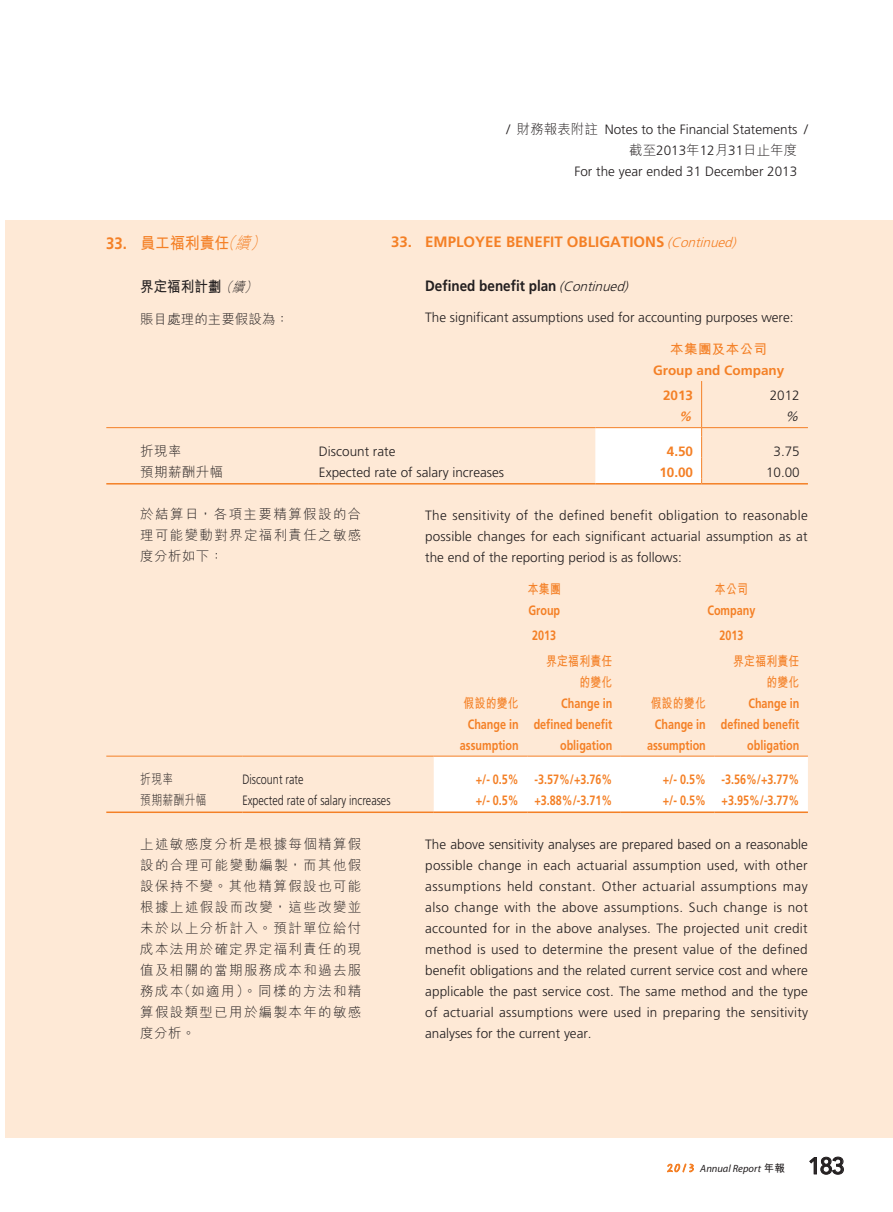
<style>
.page{position:relative;width:893px;height:1212px;background:#fff}
.page>*{position:absolute;margin:0;border:0;box-sizing:border-box;transform-origin:0 0}
._8__標題-C{font:700 16.5px "M Hei HK";color:#f48026;scale:.9 1}
._3__標題{font:700 15px "Frutiger LT Std";color:#f48026}
._4__副標題{font:700 15px "Frutiger LT Std";color:#231f20;scale:.9 1}
._4__副標題-2{font:700 15px "M Hei HK";color:#231f20;scale:.9 1}
._1__內文{font:300 13.5px/21px "Frutiger LT Std";color:#231f20;text-align:justify}
._6__內文-C{font:300 13.5px/21px "M Hei HK";letter-spacing:.1em;color:#231f20;text-align:justify}
._1__內文-2{font:700 13.5px "Frutiger LT Std";color:#f48026;scale:.8 1}
._1__內文-3{font:300 13.5px "Frutiger LT Std";color:#231f20;scale:.8 1}
._6__內文-C-2{font:700 13.5px "M Hei HK";letter-spacing:.03em;color:#f48026;scale:.8 1}
._1__內文-4{font:700 13.5px "Frutiger LT Std";color:#f48026}
._8__標題-C-2{font:300 13.5px "M Hei HK";color:#231f20}
._6__內文-C-3{font:300 13.5px "M Hei HK";letter-spacing:.1em;color:#231f20;scale:.8 1}
._6__內文-C-4{font:700 13.5px "M Hei HK";letter-spacing:.03em;color:#f48026}
._1__內文-5{font:italic 700 13.5px "Frutiger LT Std";color:#f48026}
._1__內文-6{font:italic 300 13.5px "Frutiger LT Std";color:#231f20}
.t1{font:italic 10.5px "Myriad Pro";color:#231f20}
.s1{font-family:"Frutiger LT Std"}
.s2{font-weight:300;font-style:italic}
.s3{font-weight:300;font-style:italic;font-size:13.5px}
.s4{font-family:"M Hei HK"}
.s5{font-family:"M Banquet PHK";font-weight:500;font-style:normal;font-size:15px;color:#f48026}
.s6{font-family:"M Hei HK";font-weight:700;font-style:normal}
.s7{font-family:"Avenir LT Std";font-weight:500;font-style:normal;font-size:23.25px}
</style>
<div class="page">
<div style="left:5px;top:220px;width:888px;height:917px;background:#fee9d6"></div>
<svg style="left:667px;top:1163px;width:27px;height:10px"></svg>
<svg style="left:809px;top:1156px;width:35px;height:19px"></svg>
<svg style="left:595px;top:381px;width:107px;height:102px"></svg>
<hr style="left:106px;top:427px;width:213px;height:1px;background:#f48026">
<hr style="left:319px;top:427px;width:276px;height:1px;background:#f48026">
<hr style="left:595px;top:427px;width:106px;height:1px;background:#f48026">
<hr style="left:702px;top:427px;width:106px;height:1px;background:#f48026">
<hr style="left:106px;top:483px;width:213px;height:1px;background:#f48026">
<hr style="left:319px;top:483px;width:276px;height:1px;background:#f48026">
<hr style="left:595px;top:483px;width:107px;height:1px;background:#f48026">
<hr style="left:702px;top:483px;width:106px;height:1px;background:#f48026">
<div style="left:434px;top:757px;width:374px;height:54px;background:#fff"></div>
<hr style="left:106px;top:756px;width:136px;height:1px;background:#f48026">
<hr style="left:242px;top:756px;width:192px;height:1px;background:#f48026">
<hr style="left:434px;top:756px;width:93px;height:1px;background:#f48026">
<hr style="left:527px;top:756px;width:94px;height:1px;background:#f48026">
<hr style="left:621px;top:756px;width:93px;height:1px;background:#f48026">
<hr style="left:714px;top:756px;width:94px;height:1px;background:#f48026">
<hr style="left:106px;top:811px;width:136px;height:2px;background:#f48026">
<hr style="left:242px;top:811px;width:192px;height:2px;background:#f48026">
<hr style="left:434px;top:811px;width:93px;height:2px;background:#f48026">
<hr style="left:527px;top:811px;width:94px;height:2px;background:#f48026">
<hr style="left:621px;top:811px;width:93px;height:2px;background:#f48026">
<hr style="left:714px;top:811px;width:94px;height:2px;background:#f48026">
<p class="_8__標題-C" style="left:106px;top:231px;width:183px"><span class="s1">33.</span> 員工福利責任<span class="s2">（續）</span></p>
<p class="_4__副標題-2" style="left:140px;top:276px;width:134px">界定福利計劃<span class="s3">（續）</span></p>
<p class="_8__標題-C-2" style="left:140px;top:312px;width:150px">賬目處理的主要假設為：</p>
<p class="_1__內文" style="left:506px;top:119px;width:303px">/ <span class="s4">財務報表附註</span> Notes to the Financial Statements /</p>
<p class="_6__內文-C" style="left:629px;top:140px;width:170px">截至<span class="s1">2013</span>年<span class="s1">12</span>月<span class="s1">31</span>日止年度</p>
<p class="_1__內文" style="left:574px;top:161px;width:224px">For the year ended 31 December 2013</p>
<p class="_3__標題" style="left:391px;top:233px;width:350px">33. EMPLOYEE BENEFIT OBLIGATIONS <span class="s3">(Continued)</span></p>
<p class="_4__副標題" style="left:425px;top:277px;width:231px">Defined benefit plan <span class="s3">(Continued)</span></p>
<p class="_1__內文" style="left:425px;top:307px;width:370px">The significant assumptions used for accounting purposes were:</p>
<p class="_6__內文-C-4" style="left:670px;top:339px;width:98px">本集團及本公司</p>
<p class="_1__內文-4" style="left:653px;top:362px;width:133px">Group and Company</p>
<p class="_1__內文-4" style="left:663px;top:388px;width:32px">2013</p>
<p class="_1__內文" style="left:770px;top:385px;width:32px">2012</p>
<p class="_1__內文-5" style="left:678px;top:409px;width:19px">%</p>
<p class="_1__內文-6" style="left:785px;top:409px;width:19px">%</p>
<p class="_6__內文-C" style="left:140px;top:440px;width:43px">折現率</p>
<p class="_1__內文" style="left:319px;top:441px;width:78px">Discount rate</p>
<p class="_1__內文-4" style="left:667px;top:443px;width:28px">4.50</p>
<p class="_1__內文" style="left:773px;top:441px;width:28px">3.75</p>
<p class="_6__內文-C" style="left:140px;top:461px;width:84px">預期薪酬升幅</p>
<p class="_1__內文" style="left:319px;top:462px;width:187px">Expected rate of salary increases</p>
<p class="_1__內文-4" style="left:659px;top:464px;width:35px">10.00</p>
<p class="_1__內文" style="left:766px;top:462px;width:35px">10.00</p>
<p class="_1__內文" style="left:425px;top:505px;width:384px">The sensitivity of the defined benefit obligation to reasonable possible changes for each significant actuarial assumption as at the end of the reporting period is as follows:</p>
<p class="_6__內文-C-2" style="left:528px;top:579px;width:43px">本集團</p>
<p class="_6__內文-C-2" style="left:715px;top:579px;width:43px">本公司</p>
<p class="_1__內文-2" style="left:528px;top:602px;width:41px">Group</p>
<p class="_1__內文-2" style="left:707px;top:602px;width:62px">Company</p>
<p class="_1__內文-2" style="left:532px;top:628px;width:32px">2013</p>
<p class="_1__內文-2" style="left:719px;top:628px;width:32px">2013</p>
<p class="_6__內文-C-2" style="left:546px;top:651px;width:84px">界定福利責任</p>
<p class="_6__內文-C-2" style="left:579px;top:672px;width:43px">的變化</p>
<p class="_6__內文-C" style="left:140px;top:503px;width:223px">於結算日，各項主要精算假設的合理可能變動對界定福利責任之敏感度分析如下：</p>
<p class="_6__內文-C-2" style="left:733px;top:651px;width:84px">界定福利責任</p>
<p class="_6__內文-C-2" style="left:766px;top:672px;width:43px">的變化</p>
<p class="_6__內文-C-2" style="left:464px;top:693px;width:71px">假設的變化</p>
<p class="_1__內文-2" style="left:468px;top:716px;width:65px">Change in</p>
<p class="_1__內文-2" style="left:460px;top:737px;width:75px">assumption</p>
<p class="_1__內文-2" style="left:561px;top:695px;width:65px">Change in</p>
<p class="_1__內文-2" style="left:534px;top:716px;width:100px">defined benefit</p>
<p class="_1__內文-2" style="left:560px;top:737px;width:67px">obligation</p>
<p class="_6__內文-C-2" style="left:651px;top:693px;width:71px">假設的變化</p>
<p class="_1__內文-2" style="left:655px;top:716px;width:65px">Change in</p>
<p class="_1__內文-2" style="left:647px;top:737px;width:75px">assumption</p>
<p class="_1__內文-2" style="left:748px;top:695px;width:65px">Change in</p>
<p class="_1__內文-2" style="left:721px;top:716px;width:100px">defined benefit</p>
<p class="_1__內文-2" style="left:747px;top:737px;width:67px">obligation</p>
<p class="_6__內文-C-3" style="left:140px;top:772px;width:43px">折現率</p>
<p class="_1__內文-3" style="left:242px;top:772px;width:78px">Discount rate</p>
<p class="_1__內文-2" style="left:476px;top:772px;width:55px">+/- 0.5%</p>
<p class="_1__內文-2" style="left:534px;top:772px;width:99px">-3.57%/+3.76%</p>
<p class="_1__內文-2" style="left:663px;top:772px;width:55px">+/- 0.5%</p>
<p class="_1__內文-2" style="left:721px;top:772px;width:99px">-3.56%/+3.77%</p>
<p class="_6__內文-C-3" style="left:140px;top:793px;width:84px">預期薪酬升幅</p>
<p class="_1__內文-3" style="left:242px;top:793px;width:187px">Expected rate of salary increases</p>
<p class="_1__內文-2" style="left:476px;top:793px;width:55px">+/- 0.5%</p>
<p class="_1__內文-2" style="left:534px;top:793px;width:99px">+3.88%/-3.71%</p>
<p class="_1__內文-2" style="left:663px;top:793px;width:55px">+/- 0.5%</p>
<p class="_1__內文-2" style="left:721px;top:793px;width:99px">+3.95%/-3.77%</p>
<p class="_1__內文" style="left:425px;top:834px;width:384px">The above sensitivity analyses are prepared based on a reasonable possible change in each actuarial assumption used, with other assumptions held constant. Other actuarial assumptions may also change with the above assumptions. Such change is not accounted for in the above analyses. The projected unit credit method is used to determine the present value of the defined benefit obligations and the related current service cost and where applicable the past service cost. The same method and the type of actuarial assumptions were used in preparing the sensitivity analyses for the current year.</p>
<p class="_6__內文-C" style="left:140px;top:833px;width:223px">上述敏感度分析是根據每個精算假設的合理可能變動編製，而其他假設保持不變。其他精算假設也可能根據上述假設而改變，這些改變並未於以上分析計入。預計單位給付成本法用於確定界定福利責任的現值及相關的當期服務成本和過去服務成本（如適用）。同樣的方法和精算假設類型已用於編製本年的敏感度分析。</p>
<p class="t1" style="left:666px;top:1161px;width:179px"><span class="s5">2013</span> Annual Report <span class="s6">年報</span> <span class="s7">183</span></p>
</div>
